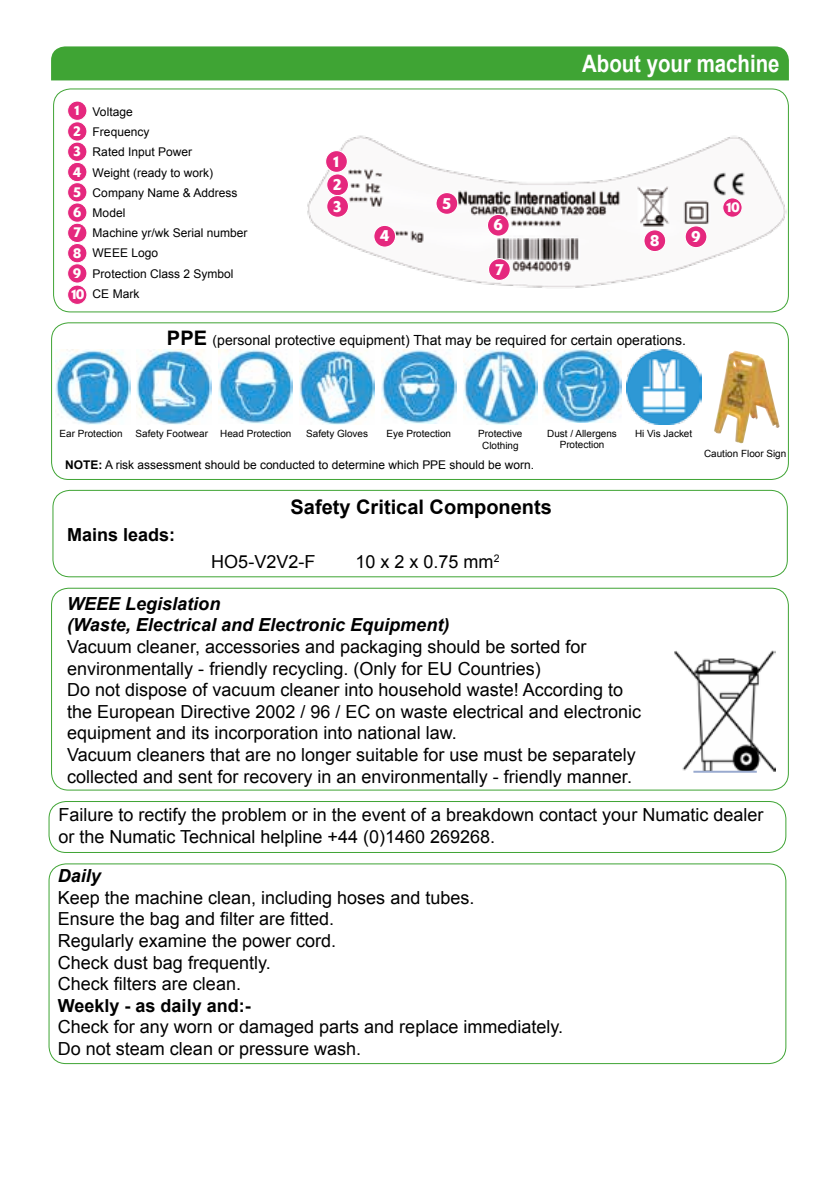
<style>
.page{position:relative;width:840px;height:1191px;background:#fff}
.page>*{position:absolute;margin:0;border:0;box-sizing:border-box;transform-origin:0 0}
.t1{font:700 24px "Arial";color:#fff;scale:.85 1}
.t2{font:700 20px "Arial";color:#000}
.t3{font:18px/21.6px "Arial";color:#000}
.t4{font:italic 700 18px/21.6px "Arial";color:#000}
.t5{font:700 18px "Arial";color:#000}
.t6{font:500 15.8px/23.2px "Delta";color:#fff}
.t7{font:14px "Arial";color:#000}
.t8{font:500 14px/20.4px "Delta";color:#fff}
.t9{font:12px/20.2px "Arial";color:#000}
.t10{font:10px/12px "Arial";color:#000;text-align:center}
.s1{font-weight:700;font-size:20px}
.s2{font-weight:700}
</style>
<div class="page">
<div style="left:48px;top:863px;width:737px;height:201px;border:1px solid #3fa434;border-radius:17px"></div>
<div style="left:48px;top:801px;width:737px;height:52px;border:1px solid #3fa434;border-radius:17px"></div>
<div style="left:52px;top:490px;width:735px;height:87px;border:1px solid #3fa434;border-radius:17px"></div>
<div style="left:53px;top:88px;width:735px;height:224px;border:1px solid #3fa434;border-radius:17px"></div>
<div style="left:51px;top:46px;width:737px;height:34px;background:#3fa434"></div>
<div style="left:68px;top:101px;width:19px;height:19px;background:#e5287e;border-radius:50%"></div>
<div style="left:67px;top:101px;width:20px;height:20px;border:1px solid #fff;border-radius:50%"></div>
<div style="left:68px;top:122px;width:19px;height:19px;background:#e5287e;border-radius:50%"></div>
<div style="left:67px;top:121px;width:20px;height:21px;border:1px solid #fff;border-radius:50%"></div>
<div style="left:68px;top:142px;width:19px;height:19px;background:#e5287e;border-radius:50%"></div>
<div style="left:67px;top:142px;width:20px;height:20px;border:1px solid #fff;border-radius:50%"></div>
<div style="left:68px;top:162px;width:19px;height:20px;background:#e5287e;border-radius:50%"></div>
<div style="left:67px;top:162px;width:20px;height:20px;border:1px solid #fff;border-radius:50%"></div>
<div style="left:68px;top:183px;width:19px;height:19px;background:#e5287e;border-radius:50%"></div>
<div style="left:67px;top:182px;width:20px;height:20px;border:1px solid #fff;border-radius:50%"></div>
<div style="left:68px;top:203px;width:19px;height:19px;background:#e5287e;border-radius:50%"></div>
<div style="left:67px;top:202px;width:20px;height:21px;border:1px solid #fff;border-radius:50%"></div>
<div style="left:68px;top:223px;width:19px;height:19px;background:#e5287e;border-radius:50%"></div>
<div style="left:67px;top:223px;width:20px;height:20px;border:1px solid #fff;border-radius:50%"></div>
<div style="left:68px;top:243px;width:19px;height:20px;background:#e5287e;border-radius:50%"></div>
<div style="left:67px;top:243px;width:20px;height:20px;border:1px solid #fff;border-radius:50%"></div>
<div style="left:68px;top:264px;width:19px;height:19px;background:#e5287e;border-radius:50%"></div>
<div style="left:67px;top:263px;width:20px;height:20px;border:1px solid #fff;border-radius:50%"></div>
<div style="left:68px;top:285px;width:19px;height:19px;background:#e5287e;border-radius:50%"></div>
<div style="left:67px;top:285px;width:20px;height:20px;border:1px solid #fff;border-radius:50%"></div>
<img style="left:307px;top:125px;width:481px;height:166px">
<div style="left:325px;top:151px;width:22px;height:21px;background:#e5287e;border-radius:50%"></div>
<div style="left:325px;top:150px;width:23px;height:23px;border:1px solid #fff;border-radius:50%"></div>
<div style="left:326px;top:174px;width:22px;height:22px;background:#e5287e;border-radius:50%"></div>
<div style="left:326px;top:173px;width:23px;height:23px;border:1px solid #fff;border-radius:50%"></div>
<div style="left:326px;top:195px;width:22px;height:22px;background:#e5287e;border-radius:50%"></div>
<div style="left:326px;top:195px;width:23px;height:23px;border:1px solid #fff;border-radius:50%"></div>
<div style="left:373px;top:225px;width:22px;height:22px;background:#e5287e;border-radius:50%"></div>
<div style="left:373px;top:225px;width:23px;height:23px;border:1px solid #fff;border-radius:50%"></div>
<div style="left:435px;top:192px;width:22px;height:22px;background:#e5287e;border-radius:50%"></div>
<div style="left:435px;top:192px;width:23px;height:23px;border:1px solid #fff;border-radius:50%"></div>
<div style="left:487px;top:214px;width:22px;height:22px;background:#e5287e;border-radius:50%"></div>
<div style="left:486px;top:214px;width:23px;height:23px;border:1px solid #fff;border-radius:50%"></div>
<div style="left:488px;top:259px;width:22px;height:21px;background:#e5287e;border-radius:50%"></div>
<div style="left:487px;top:258px;width:23px;height:23px;border:1px solid #fff;border-radius:50%"></div>
<div style="left:643px;top:230px;width:22px;height:22px;background:#e5287e;border-radius:50%"></div>
<div style="left:643px;top:229px;width:23px;height:23px;border:1px solid #fff;border-radius:50%"></div>
<div style="left:684px;top:226px;width:22px;height:22px;background:#e5287e;border-radius:50%"></div>
<div style="left:684px;top:225px;width:23px;height:23px;border:1px solid #fff;border-radius:50%"></div>
<div style="left:722px;top:198px;width:19px;height:19px;background:#e5287e;border-radius:50%"></div>
<div style="left:721px;top:197px;width:21px;height:21px;border:1px solid #fff;border-radius:50%"></div>
<div style="left:51px;top:588px;width:737px;height:202px;border:1px solid #3fa434;border-radius:17px"></div>
<img style="left:674px;top:650px;width:101px;height:121px">
<hr style="left:693px;top:770px;width:63px;height:2px;background:#99aacf">
<div style="left:51px;top:322px;width:737px;height:158px;border:1px solid #3fa434;border-radius:17px"></div>
<img style="left:55px;top:349px;width:75px;height:75px">
<img style="left:137px;top:349px;width:75px;height:75px">
<img style="left:218px;top:349px;width:75px;height:75px">
<img style="left:300px;top:349px;width:75px;height:75px">
<img style="left:381px;top:349px;width:75px;height:75px">
<img style="left:463px;top:349px;width:74px;height:75px">
<img style="left:542px;top:349px;width:79px;height:73px">
<img style="left:714px;top:351px;width:43px;height:92px">
<img style="left:626px;top:349px;width:74px;height:75px">
<p class="t8" style="left:70px;top:100px;width:17px">1<br>2<br>3<br>4<br>5<br>6<br>7<br>8<br>9<br>10</p>
<p class="t9" style="left:93px;top:102px;width:156px">Voltage<br>Frequency<br>Rated Input Power<br>Weight (ready to work)<br>Company Name &amp; Address<br>Model<br>Machine yr/wk Serial number<br>WEEE Logo<br>Protection Class 2 Symbol<br>CE Mark</p>
<p class="t6" style="left:331px;top:149px;width:13px">1<br>2</p>
<p class="t6" style="left:332px;top:194px;width:11px">3</p>
<p class="t6" style="left:379px;top:224px;width:11px">4</p>
<p class="t6" style="left:441px;top:191px;width:11px">5</p>
<p class="t6" style="left:493px;top:213px;width:11px">6</p>
<p class="t6" style="left:494px;top:257px;width:11px">7</p>
<h1 class="t1" style="left:581px;top:48px;width:234px">About your machine</h1>
<p class="t6" style="left:649px;top:229px;width:11px">8</p>
<p class="t6" style="left:690px;top:225px;width:11px">9</p>
<p class="t8" style="left:724px;top:197px;width:17px">10</p>
<p class="t7" style="left:167px;top:331px;width:520px"><span class="s1">PPE</span> (personal protective equipment) That may be required for certain operations.</p>
<p class="t10" style="left:60px;top:427px;width:64px">Ear Protection</p>
<p class="t10" style="left:135px;top:427px;width:157px">Safety Footwear Head Protection</p>
<p class="t10" style="left:306px;top:427px;width:63px">Safety Gloves</p>
<p class="t10" style="left:386px;top:427px;width:66px">Eye Protection</p>
<p class="t10" style="left:478px;top:427px;width:46px">Protective<br>Clothing</p>
<p class="t9" style="left:65px;top:454px;width:470px"><span class="s2">NOTE:</span> A risk assessment should be conducted to determine which PPE should be worn.</p>
<p class="t10" style="left:547px;top:427px;width:71px">Dust / Allergens<br>Protection</p>
<p class="t5" style="left:67px;top:522px;width:110px">Mains leads:</p>
<p class="t2" style="left:290px;top:493px;width:263px">Safety Critical Components</p>
<p class="t3" style="left:211px;top:551px;width:106px">HO5-V2V2-F</p>
<p class="t3" style="left:355px;top:551px;width:145px">10 x 2 x 0.75 mm<sup>2</sup></p>
<p class="t10" style="left:634px;top:427px;width:59px">Hi Vis Jacket</p>
<p class="t4" style="left:67px;top:593px;width:383px">WEEE Legislation<br>(Waste, Electrical and Electronic Equipment)</p>
<p class="t3" style="left:67px;top:636px;width:575px">Vacuum cleaner, accessories and packaging should be sorted for environmentally - friendly recycling. (Only for EU Countries)<br>Do not dispose of vacuum cleaner into household waste! According to the European Directive 2002 / 96 / EC on waste electrical and electronic equipment and its incorporation into national law.<br>Vacuum cleaners that are no longer suitable for use must be separately collected and sent for recovery in an environmentally - friendly manner.</p>
<p class="t10" style="left:703px;top:447px;width:84px">Caution Floor Sign</p>
<p class="t3" style="left:58px;top:804px;width:706px">Failure to rectify the problem or in the event of a breakdown contact your Numatic dealer or the Numatic Technical helpline +44 (0)1460 269268.</p>
<p class="t4" style="left:58px;top:865px;width:45px">Daily</p>
<p class="t3" style="left:58px;top:887px;width:418px">Keep the machine clean, including hoses and tubes.<br>Ensure the bag and filter are fitted.<br>Regularly examine the power cord.<br>Check dust bag frequently.<br>Check filters are clean.</p>
<p class="t5" style="left:58px;top:993px;width:194px">Weekly - as daily and:-</p>
<p class="t3" style="left:58px;top:1016px;width:506px">Check for any worn or damaged parts and replace immediately.<br>Do not steam clean or pressure wash.</p>
</div>
